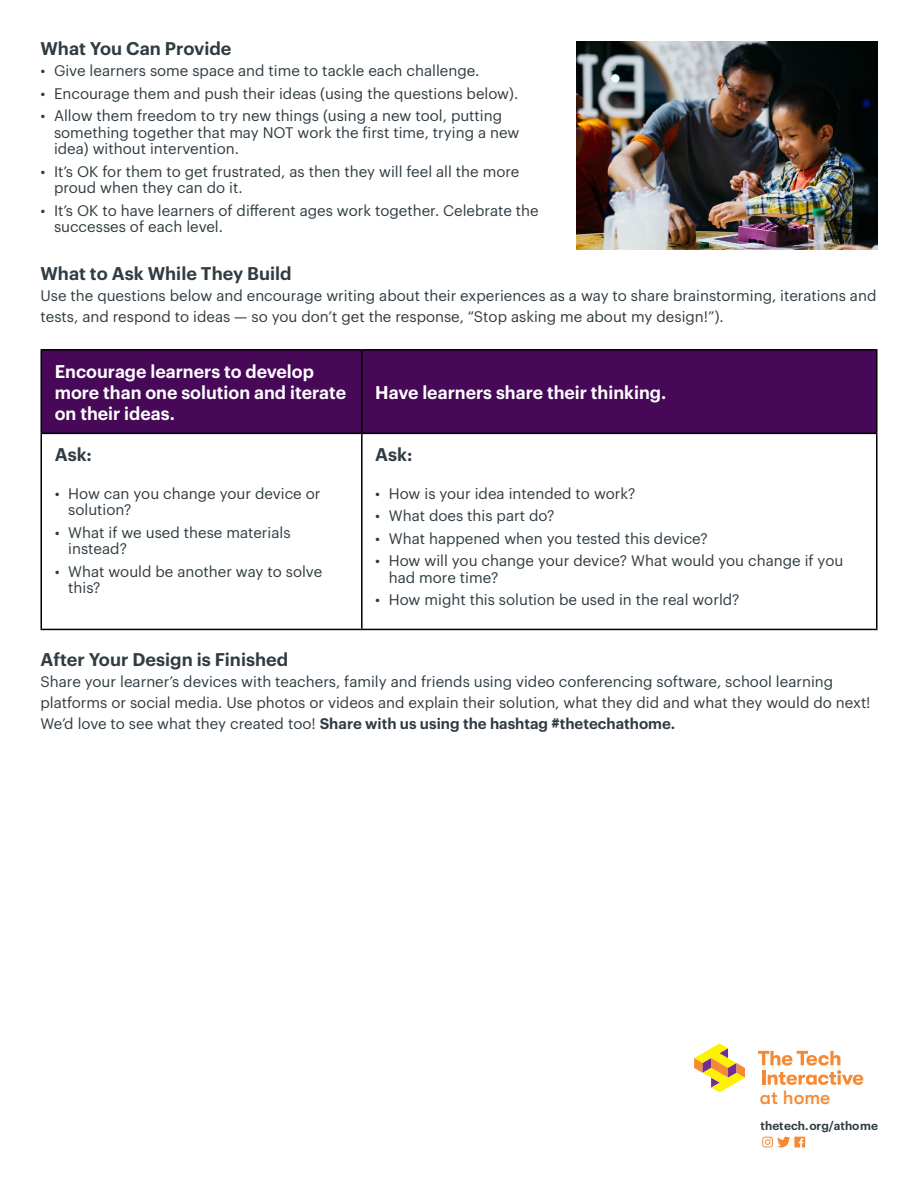
<style>
.page{position:relative;width:918px;height:1188px;background:#fff}
.page>*{position:absolute;margin:0;border:0;box-sizing:border-box;transform-origin:0 0}
.t1{font:500 19.05px "GT Walsheim";color:#f68933}
.t2{font:600 18px/21px "Graphik";color:#fff}
.t3{font:600 18px "Graphik";color:#303c42}
.t4{font:15px/16.5px "Graphik";color:#303c42}
.t5{font:600 11.85px "Graphik";color:#303c42}
.s1{font-weight:600}
</style>
<div class="page">
<div style="left:42px;top:351px;width:834px;height:82px;background:#470858"></div>
<hr style="left:40px;top:349px;width:322px;height:2px;background:#000">
<hr style="left:40px;top:351px;width:2px;height:82px;background:#000">
<hr style="left:362px;top:349px;width:515px;height:2px;background:#000">
<hr style="left:361px;top:351px;width:2px;height:82px;background:#000">
<hr style="left:876px;top:351px;width:2px;height:82px;background:#000">
<hr style="left:40px;top:433px;width:322px;height:1px;background:#000">
<hr style="left:40px;top:434px;width:2px;height:195px;background:#000">
<hr style="left:362px;top:433px;width:515px;height:1px;background:#000">
<hr style="left:361px;top:434px;width:2px;height:195px;background:#000">
<hr style="left:876px;top:434px;width:2px;height:195px;background:#000">
<hr style="left:40px;top:629px;width:322px;height:1px;background:#000">
<hr style="left:362px;top:629px;width:515px;height:1px;background:#000">
<svg style="left:694px;top:1043px;width:51px;height:49px"></svg>
<svg style="left:758px;top:1051px;width:105px;height:34px"></svg>
<svg style="left:762px;top:1137px;width:43px;height:10px"></svg>
<img style="left:576px;top:42px;width:302px;height:208px">
<p class="t3" style="left:40px;top:35px;width:193px">What You Can Provide</p>
<p class="t4" style="left:40px;top:61px;width:440px">• Give learners some space and time to tackle each challenge.</p>
<p class="t4" style="left:40px;top:84px;width:479px">• Encourage them and push their ideas (using the questions below).</p>
<p class="t4" style="left:54px;top:106px;width:467px;text-indent:-14px">• Allow them freedom to try new things (using a new tool, putting something together that may NOT work the first time, trying a new idea) without intervention.</p>
<p class="t4" style="left:54px;top:162px;width:467px;text-indent:-14px">• It’s OK for them to get frustrated, as then they will feel all the more proud when they can do it.</p>
<p class="t4" style="left:54px;top:201px;width:486px;text-indent:-14px">• It’s OK to have learners of different ages work together. Celebrate the successes of each level.</p>
<p class="t3" style="left:40px;top:260px;width:253px">What to Ask While They Build</p>
<p class="t4" style="left:40px;top:284px;width:837px;line-height:21px">Use the questions below and encourage writing about their experiences as a way to share brainstorming, iterations and tests, and respond to ideas — so you don’t get the response, “Stop asking me about my design!”).</p>
<p class="t2" style="left:55px;top:359px;width:293px">Encourage learners to develop more than one solution and iterate on their ideas.</p>
<p class="t2" style="left:375px;top:380px;width:292px">Have learners share their thinking.</p>
<p class="t3" style="left:55px;top:441px;width:39px">Ask:</p>
<p class="t4" style="left:68px;top:484px;width:254px;text-indent:-14px">• How can you change your device or solution?</p>
<p class="t4" style="left:68px;top:523px;width:224px;text-indent:-14px">• What if we used these materials instead?</p>
<p class="t4" style="left:68px;top:562px;width:256px;text-indent:-14px">• What would be another way to solve this?</p>
<p class="t3" style="left:375px;top:441px;width:39px">Ask:</p>
<p class="t4" style="left:375px;top:484px;width:262px">• How is your idea intended to work?</p>
<p class="t4" style="left:375px;top:507px;width:181px">• What does this part do?</p>
<p class="t4" style="left:375px;top:529px;width:334px">• What happened when you tested this device?</p>
<p class="t4" style="left:389px;top:552px;width:456px;text-indent:-14px">• How will you change your device? What would you change if you had more time?</p>
<p class="t4" style="left:375px;top:591px;width:366px">• How might this solution be used in the real world?</p>
<p class="t3" style="left:40px;top:646px;width:249px">After Your Design is Finished</p>
<p class="t4" style="left:40px;top:670px;width:832px;line-height:21px">Share your learner’s devices with teachers, family and friends using video conferencing software, school learning platforms or social media. Use photos or videos and explain their solution, what they did and what they would do next!<br>We’d love to see what they created too! <span class="s1">Share with us using the hashtag #thetechathome.</span></p>
<p class="t1" style="left:760px;top:1087px;width:72px">at home</p>
<p class="t5" style="left:761px;top:1117px;width:119px">thetech.org/athome</p>
</div>
